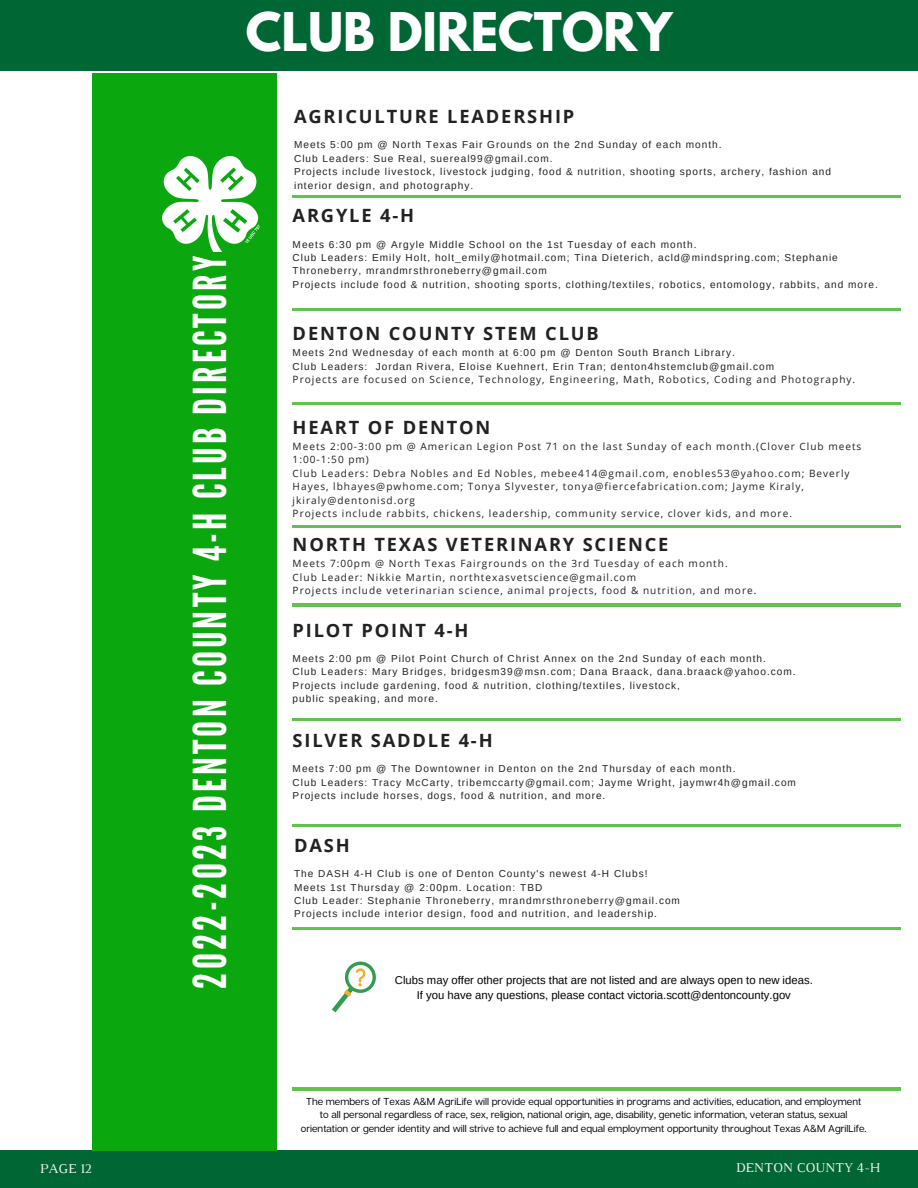
<style>
.page{position:relative;width:918px;height:1188px;background:#fff}
.page>*{position:absolute;margin:0;border:0;box-sizing:border-box;transform-origin:0 0}
.t1{font:700 47.25px "League Spartan";color:#fff}
.t2{font:45.3px "League Gothic";letter-spacing:.07em;color:#fff}
.t3{font:700 18.3px "Open Sans";letter-spacing:.1em;color:#222}
.t4{font:13.8px "Luthier";color:#f5f3f5}
.t5{font:11.25px/15.1px "Arimo";color:#000;text-align:center}
.t6{font:10.05px/13.4px "Arimo";letter-spacing:.1em;color:#222}
.t7{font:10.05px/13.4px "Open Sans";letter-spacing:.1em;color:#222}
.t8{font:10.05px/13.4px "Articulat CF";color:#000;text-align:center}
</style>
<div class="page">
<div style="left:0;top:1151px;width:918px;height:37px;background:#063"></div>
<div style="left:0;top:0;width:918px;height:71px;background:#063"></div>
<div style="left:92px;top:74px;width:184px;height:1077px;background:#0aa80e"></div>
<hr style="left:293px;top:195px;width:608px;height:3px;background:#61c250">
<hr style="left:293px;top:309px;width:608px;height:2px;background:#61c250">
<hr style="left:293px;top:402px;width:608px;height:3px;background:#61c250">
<hr style="left:293px;top:525px;width:608px;height:3px;background:#61c250">
<hr style="left:293px;top:604px;width:608px;height:2px;background:#61c250">
<hr style="left:293px;top:718px;width:608px;height:3px;background:#61c250">
<img style="left:163px;top:156px;width:96px;height:96px">
<hr style="left:293px;top:825px;width:608px;height:2px;background:#61c250">
<hr style="left:293px;top:1088px;width:608px;height:2px;background:#61c250">
<svg style="left:332px;top:961px;width:44px;height:51px"></svg>
<hr style="left:293px;top:927px;width:608px;height:2px;background:#61c250">
<h1 class="t1" style="left:246px;top:9px;width:428px">CLUB DIRECTORY</h1>
<h2 class="t2" style="left:184px;top:989px;width:734px;rotate:-90deg">2022-2023 DENTON COUNTY 4-H CLUB DIRECTORY</h2>
<h3 class="t3" style="left:294px;top:103px;width:282px">AGRICULTURE LEADERSHIP</h3>
<p class="t6" style="left:294px;top:138px;width:539px">Meets 5:00 pm @ North Texas Fair Grounds on the 2nd Sunday of each month.<br>Club Leaders: Sue Real, suereal99@gmail.com.<br>Projects include livestock, livestock judging, food &amp; nutrition, shooting sports, archery, fashion and interior design, and photography.</p>
<h3 class="t3" style="left:293px;top:203px;width:123px">ARGYLE 4-H</h3>
<p class="t6" style="left:293px;top:238px;width:587px">Meets 6:30 pm @ Argyle Middle School on the 1st Tuesday of each month.<br>Club Leaders: Emily Holt, holt_emily@hotmail.com; Tina Dieterich, acld@mindspring.com; Stephanie Throneberry, mrandmrsthroneberry@gmail.com<br>Projects include food &amp; nutrition, shooting sports, clothing/textiles, robotics, entomology, rabbits, and more.</p>
<h3 class="t3" style="left:293px;top:320px;width:308px">DENTON COUNTY STEM CLUB</h3>
<p class="t6" style="left:293px;top:346px;width:483px">Meets 2nd Wednesday of each month at 6:00 pm @ Denton South Branch Library.<br>Club Leaders: Jordan Rivera, Eloise Kuehnert, Erin Tran; denton4hstemclub@gmail.com</p>
<p class="t7" style="left:293px;top:373px;width:564px">Projects are focused on Science, Technology, Engineering, Math, Robotics, Coding and Photography.</p>
<h3 class="t3" style="left:293px;top:414px;width:199px">HEART OF DENTON</h3>
<p class="t7" style="left:293px;top:439px;width:570px">Meets 2:00-3:00 pm @ American Legion Post 71 on the last Sunday of each month.(Clover Club meets 1:00-1:50 pm)<br>Club Leaders: Debra Nobles and Ed Nobles, mebee414@gmail.com, enobles53@yahoo.com; Beverly Hayes, lbhayes@pwhome.com; Tonya Slyvester, tonya@fiercefabrication.com; Jayme Kiraly, jkiraly@dentonisd.org<br>Projects include rabbits, chickens, leadership, community service, clover kids, and more.</p>
<h3 class="t3" style="left:293px;top:531px;width:377px">NORTH TEXAS VETERINARY SCIENCE</h3>
<p class="t7" style="left:293px;top:557px;width:465px">Meets 7:00pm @ North Texas Fairgrounds on the 3rd Tuesday of each month.<br>Club Leader: Nikkie Martin, northtexasvetscience@gmail.com<br>Projects include veterinarian science, animal projects, food &amp; nutrition, and more.</p>
<h3 class="t3" style="left:293px;top:617px;width:177px">PILOT POINT 4-H</h3>
<p class="t6" style="left:293px;top:652px;width:505px">Meets 2:00 pm @ Pilot Point Church of Christ Annex on the 2nd Sunday of each month.<br>Club Leaders: Mary Bridges, bridgesm39@msn.com; Dana Braack, dana.braack@yahoo.com.<br>Projects include gardening, food &amp; nutrition, clothing/textiles, livestock,<br>public speaking, and more.</p>
<h3 class="t3" style="left:293px;top:727px;width:202px">SILVER SADDLE 4-H</h3>
<p class="t6" style="left:293px;top:762px;width:505px">Meets 7:00 pm @ The Downtowner in Denton on the 2nd Thursday of each month.<br>Club Leaders: Tracy McCarty, tribemccarty@gmail.com; Jayme Wright, jaymwr4h@gmail.com<br>Projects include horses, dogs, food &amp; nutrition, and more.</p>
<h3 class="t3" style="left:294px;top:832px;width:57px">DASH</h3>
<p class="t6" style="left:294px;top:867px;width:387px">The DASH 4-H Club is one of Denton County's newest 4-H Clubs!<br>Meets 1st Thursday @ 2:00pm. Location: TBD<br>Club Leader: Stephanie Throneberry, mrandmrsthroneberry@gmail.com Projects include interior design, food and nutrition, and leadership.</p>
<p class="t5" style="left:395px;top:973px;width:419px">Clubs may offer other projects that are not listed and are always open to new ideas.<br>If you have any questions, please contact victoria.scott@dentoncounty.gov</p>
<p class="t8" style="left:301px;top:1095px;width:567px">The members of Texas A&amp;M AgriLife will provide equal opportunities in programs and activities, education, and employment to all personal regardless of race, sex, religion, national origin, age, disability, genetic information, veteran status, sexual orientation or gender identity and will strive to achieve full and equal employment opportunity throughout Texas A&amp;M AgrilLife.</p>
<h3 class="t4" style="left:40px;top:1163px;width:54px">PAGE 12</h3>
<h3 class="t4" style="left:736px;top:1162px;width:146px">DENTON COUNTY 4-H</h3>
</div>
